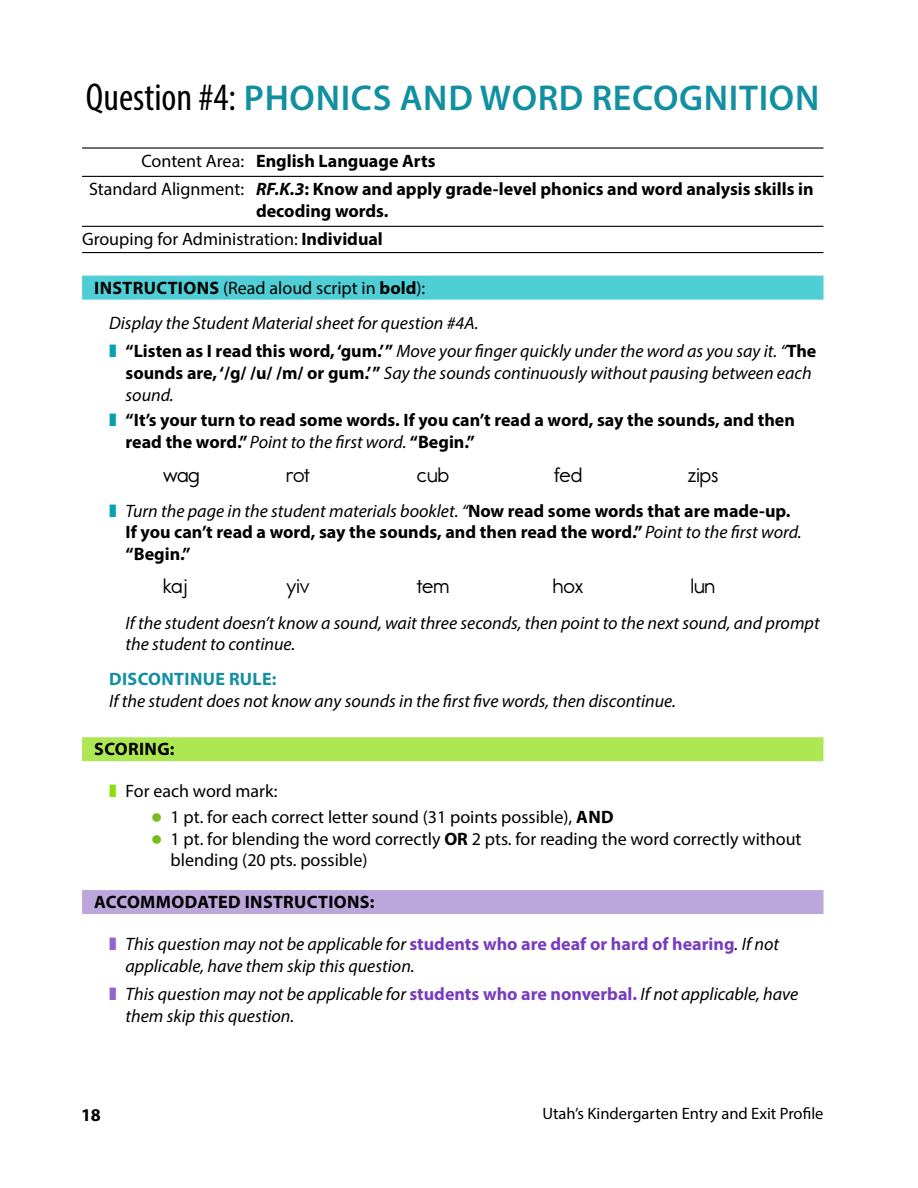
<style>
.page{position:relative;width:918px;height:1188px;background:#fff}
.page>*{position:absolute;margin:0;border:0;box-sizing:border-box;transform-origin:0 0}
.t1{font:600 36px "Myriad Pro";letter-spacing:.02em;color:#128fa1}
.t2{font:21px "Report School Rg";color:#000}
.t3{font:italic 18px/21.6px "Myriad Pro";color:#000}
.t4{font:700 18px/21.6px "Myriad Pro";color:#000}
.t5{font:18px/21.6px "Myriad Pro";color:#000}
.t6{font:700 18px "Myriad Pro";letter-spacing:.02em;color:#000}
.t7{font:700 18px "Myriad Pro";letter-spacing:.02em;color:#128fa1}
.t8{font:16.5px "Myriad Pro";color:#000}
.s1{font-weight:400;font-stretch:condensed;font-size:39px;color:#000}
.s2{font-weight:400}
.s3{font-style:italic}
.s4{font-weight:700}
.s5{font-weight:700;font-style:normal}
.s6{font-weight:400;font-style:italic}
.s7{font-weight:700;font-style:normal;color:#783cbd}
</style>
<div class="page">
<div style="left:82px;top:890px;width:742px;height:24px;background:#bca7dd"></div>
<div style="left:82px;top:737px;width:742px;height:24px;background:#ade854"></div>
<div style="left:82px;top:276px;width:742px;height:24px;background:#4fced6"></div>
<hr style="left:82px;top:252px;width:742px;height:1px;background:#000">
<hr style="left:82px;top:226px;width:742px;height:1px;background:#000">
<hr style="left:82px;top:176px;width:742px;height:1px;background:#000">
<hr style="left:82px;top:147px;width:742px;height:2px;background:#000">
<p class="t1" style="left:86px;top:75px;width:735px"><span class="s1">Question #4:</span> PHONICS AND WORD RECOGNITION</p>
<p class="t4" style="left:141px;top:149px;width:296px"><span class="s2">Content Area:</span> English Language Arts</p>
<p class="t4" style="left:256px;top:178px;width:559px;text-indent:-167px"><span class="s2">Standard Alignment:</span> <span class="s3">RF.K.3</span>: Know and apply grade-level phonics and word analysis skills in decoding words.</p>
<p class="t5" style="left:82px;top:228px;width:302px">Grouping for Administration: <span class="s4">Individual</span></p>
<p class="t5" style="left:94px;top:277px;width:333px"><span class="s4">INSTRUCTIONS</span> (Read aloud script in <span class="s4">bold</span>):</p>
<p class="t3" style="left:109px;top:312px;width:371px">Display the Student Material sheet for question #4A.</p>
<p class="t3" style="left:126px;top:340px;width:692px"><span class="s5">“Listen as I read this word, ‘gum.’”</span> Move your fnger quickly under the word as you say it. “<span class="s5">The sounds are, ‘/g/ /u/ /m/ or gum.’”</span> Say the sounds continuously without pausing between each sound.</p>
<p class="t4" style="left:126px;top:409px;width:671px">“It’s your turn to read some words. If you can’t read a word, say the sounds, and then read the word.” <span class="s6">Point to the frst word.</span> “Begin.”</p>
<p class="t2" style="left:163px;top:462px;width:38px">wag</p>
<p class="t2" style="left:286px;top:462px;width:25px">rot</p>
<p class="t2" style="left:417px;top:462px;width:34px">cub</p>
<p class="t2" style="left:554px;top:462px;width:29px">fed</p>
<p class="t2" style="left:688px;top:462px;width:32px">zips</p>
<p class="t4" style="left:126px;top:499px;width:678px"><span class="s6">Turn the page in the student materials booklet. “</span>Now read some words that are made-up.<br>If you can’t read a word, say the sounds, and then read the word.” <span class="s6">Point to the frst word. </span>“Begin.”</p>
<p class="t2" style="left:163px;top:574px;width:26px">kaj</p>
<p class="t2" style="left:287px;top:574px;width:25px">yiv</p>
<p class="t2" style="left:417px;top:574px;width:34px">tem</p>
<p class="t2" style="left:553px;top:574px;width:32px">hox</p>
<p class="t2" style="left:691px;top:574px;width:26px">lun</p>
<p class="t3" style="left:126px;top:611px;width:696px">If the student doesn’t know a sound, wait three seconds, then point to the next sound, and prompt the student to continue.</p>
<p class="t7" style="left:109px;top:667px;width:169px">DISCONTINUE RULE:</p>
<p class="t3" style="left:109px;top:690px;width:568px">If the student does not know any sounds in the frst fve words, then discontinue.</p>
<p class="t6" style="left:94px;top:738px;width:82px">SCORING:</p>
<p class="t5" style="left:126px;top:780px;width:153px">For each word mark:</p>
<p class="t5" style="left:171px;top:806px;width:445px">1 pt. for each correct letter sound (31 points possible), <span class="s4">AND</span></p>
<p class="t5" style="left:171px;top:828px;width:633px">1 pt. for blending the word correctly <span class="s4">OR</span> 2 pts. for reading the word correctly without blending (20 pts. possible)</p>
<p class="t6" style="left:94px;top:890px;width:282px">ACCOMMODATED INSTRUCTIONS:</p>
<p class="t3" style="left:126px;top:933px;width:655px">This question may not be applicable for <span class="s7">students who are deaf or hard of hearing</span>. If not applicable, have them skip this question.</p>
<p class="t3" style="left:126px;top:983px;width:674px">This question may not be applicable for <span class="s7">students who are nonverbal.</span> If not applicable, have them skip this question.</p>
<p class="t4" style="left:81px;top:1103px;width:21px">18</p>
<p class="t8" style="left:542px;top:1104px;width:283px">Utah’s Kindergarten Entry and Exit Profile</p>
</div>
